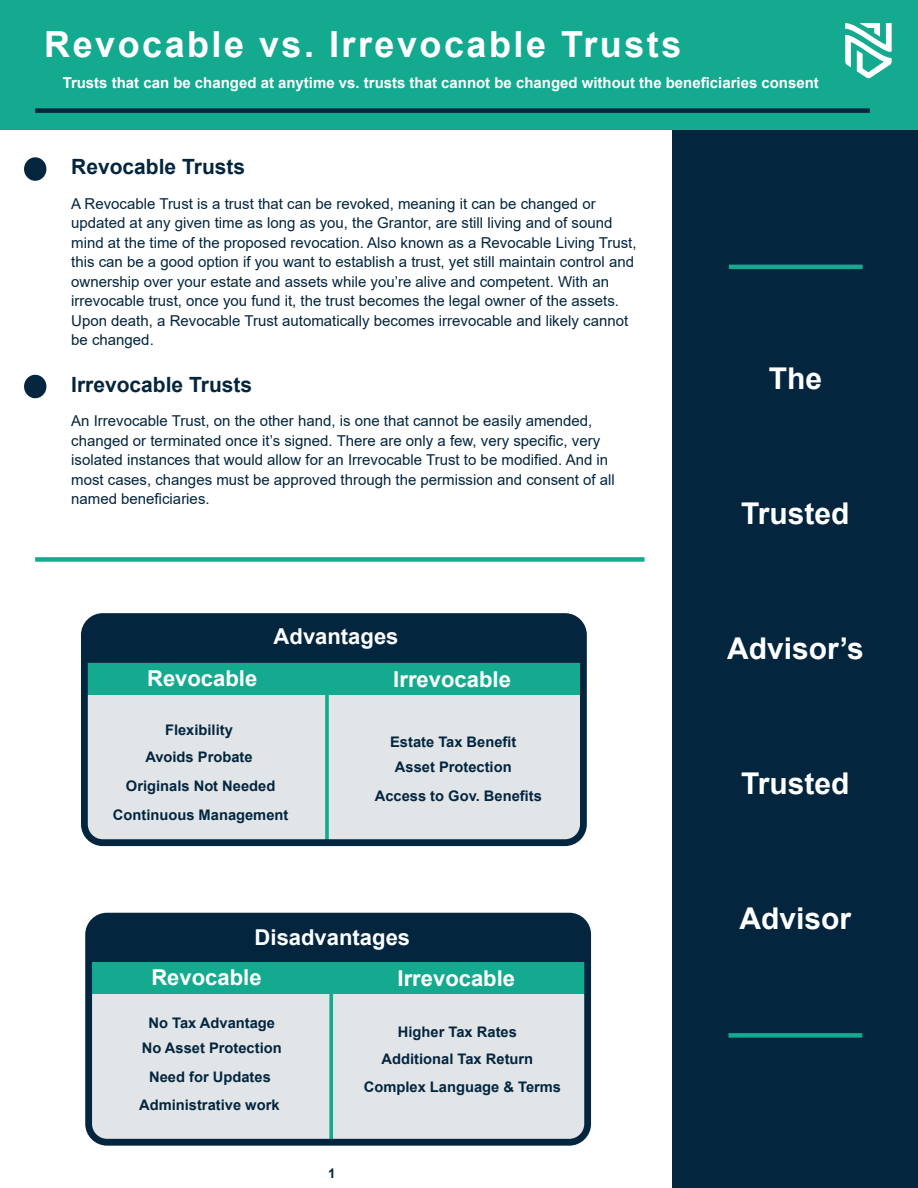
<style>
.page{position:relative;width:918px;height:1188px;background:#fff}
.page>*{position:absolute;margin:0;border:0;box-sizing:border-box;transform-origin:0 0}
.t1{font:700 36px "Arial";letter-spacing:.07em;color:#fff}
.t2{font:700 30px "Arial";color:#fff}
.t3{font:700 21.9px "Arial";color:#fff}
.t4{font:700 21px "Arial";color:#03253e}
.t5{font:15px/19.5px "Arial";color:#03253e}
.t6{font:700 15px "Arial";color:#fff}
.t7{font:700 14.55px "Arial";color:#03253e}
.t8{font:700 13.35px "Arial";color:#03253e}
</style>
<div class="page">
<div style="left:89px;top:921px;width:497px;height:225px;background:#e1e5e8;border-radius:18px"></div>
<div style="left:673px;top:0;width:245px;height:1188px;background:#03253e"></div>
<div style="left:0;top:0;width:918px;height:130px;background:#14aa90"></div>
<div style="left:35px;top:108px;width:835px;height:5px;background:#03253e"></div>
<svg style="left:845px;top:23px;width:47px;height:55px"></svg>
<div style="left:35px;top:557px;width:610px;height:5px;background:#14aa90"></div>
<div style="left:85px;top:622px;width:497px;height:224px;background:#e1e5e8;border-radius:18px"></div>
<div style="left:89px;top:621px;width:490px;height:42px;background:#03253e"></div>
<svg style="left:325px;top:695px;width:4px;height:143px"></svg>
<div style="left:24px;top:157px;width:22px;height:24px;background:#03253e;border-radius:50%"></div>
<div style="left:24px;top:375px;width:22px;height:23px;background:#03253e;border-radius:50%"></div>
<div style="left:87px;top:663px;width:495px;height:32px;background:#14aa90"></div>
<div style="left:93px;top:921px;width:490px;height:42px;background:#03253e"></div>
<svg style="left:329px;top:994px;width:4px;height:144px"></svg>
<div style="left:91px;top:963px;width:495px;height:31px;background:#14aa90"></div>
<hr style="left:729px;top:265px;width:134px;height:4px;background:#14aa90">
<div style="left:729px;top:1033px;width:133px;height:5px;background:#14aa90"></div>
<div style="left:81px;top:613px;width:506px;height:233px;border:7px solid #03253e;border-radius:18px"></div>
<div style="left:85px;top:913px;width:506px;height:233px;border:7px solid #03253e;border-radius:18px"></div>
<p class="t1" style="left:44px;top:19px;width:639px">Revocable vs. Irrevocable Trusts</p>
<p class="t6" style="left:63px;top:72px;width:758px">Trusts that can be changed at anytime vs. trusts that cannot be changed without the beneficiaries consent</p>
<p class="t4" style="left:71px;top:152px;width:175px">Revocable Trusts</p>
<p class="t5" style="left:71px;top:193px;width:567px">A Revocable Trust is a trust that can be revoked, meaning it can be changed or updated at any given time as long as you, the Grantor, are still living and of sound mind at the time of the proposed revocation. Also known as a Revocable Living Trust, this can be a good option if you want to establish a trust, yet still maintain control and ownership over your estate and assets while you’re alive and competent. With an irrevocable trust, once you fund it, the trust becomes the legal owner of the assets.<br>Upon death, a Revocable Trust automatically becomes irrevocable and likely cannot be changed.</p>
<p class="t4" style="left:71px;top:369px;width:182px">Irrevocable Trusts</p>
<p class="t5" style="left:71px;top:411px;width:530px">An Irrevocable Trust, on the other hand, is one that cannot be easily amended, changed or terminated once it’s signed. There are only a few, very specific, very</p>
<p class="t5" style="left:71px;top:450px;width:545px">isolated instances that would allow for an Irrevocable Trust to be modified. And in most cases, changes must be approved through the permission and consent of all named beneficiaries.</p>
<p class="t3" style="left:274px;top:621px;width:126px">Advantages</p>
<p class="t3" style="left:147px;top:663px;width:112px">Revocable</p>
<p class="t3" style="left:393px;top:663px;width:119px">Irrevocable</p>
<p class="t7" style="left:165px;top:719px;width:69px">Flexibility</p>
<p class="t7" style="left:145px;top:746px;width:109px">Avoids Probate</p>
<p class="t7" style="left:126px;top:775px;width:151px">Originals Not Needed</p>
<p class="t7" style="left:113px;top:804px;width:177px">Continuous Management</p>
<p class="t7" style="left:390px;top:731px;width:128px">Estate Tax Benefit</p>
<p class="t7" style="left:395px;top:757px;width:118px">Asset Protection</p>
<p class="t7" style="left:375px;top:785px;width:169px">Access to Gov. Benefits</p>
<p class="t3" style="left:255px;top:922px;width:157px">Disadvantages</p>
<p class="t3" style="left:151px;top:962px;width:112px">Revocable</p>
<p class="t3" style="left:398px;top:963px;width:119px">Irrevocable</p>
<p class="t7" style="left:149px;top:1012px;width:128px">No Tax Advantage</p>
<p class="t7" style="left:142px;top:1037px;width:141px">No Asset Protection</p>
<p class="t7" style="left:149px;top:1066px;width:123px">Need for Updates</p>
<p class="t7" style="left:139px;top:1095px;width:142px">Administrative work</p>
<p class="t8" style="left:328px;top:1164px;width:9px">1</p>
<p class="t7" style="left:398px;top:1022px;width:120px">Higher Tax Rates</p>
<p class="t7" style="left:382px;top:1049px;width:153px">Additional Tax Return</p>
<p class="t7" style="left:364px;top:1076px;width:199px">Complex Language &amp; Terms</p>
<p class="t2" style="left:769px;top:357px;width:55px">The</p>
<p class="t2" style="left:741px;top:492px;width:110px">Trusted</p>
<p class="t2" style="left:727px;top:627px;width:138px">Advisor’s</p>
<p class="t2" style="left:741px;top:762px;width:110px">Trusted</p>
<p class="t2" style="left:740px;top:897px;width:113px">Advisor</p>
</div>
